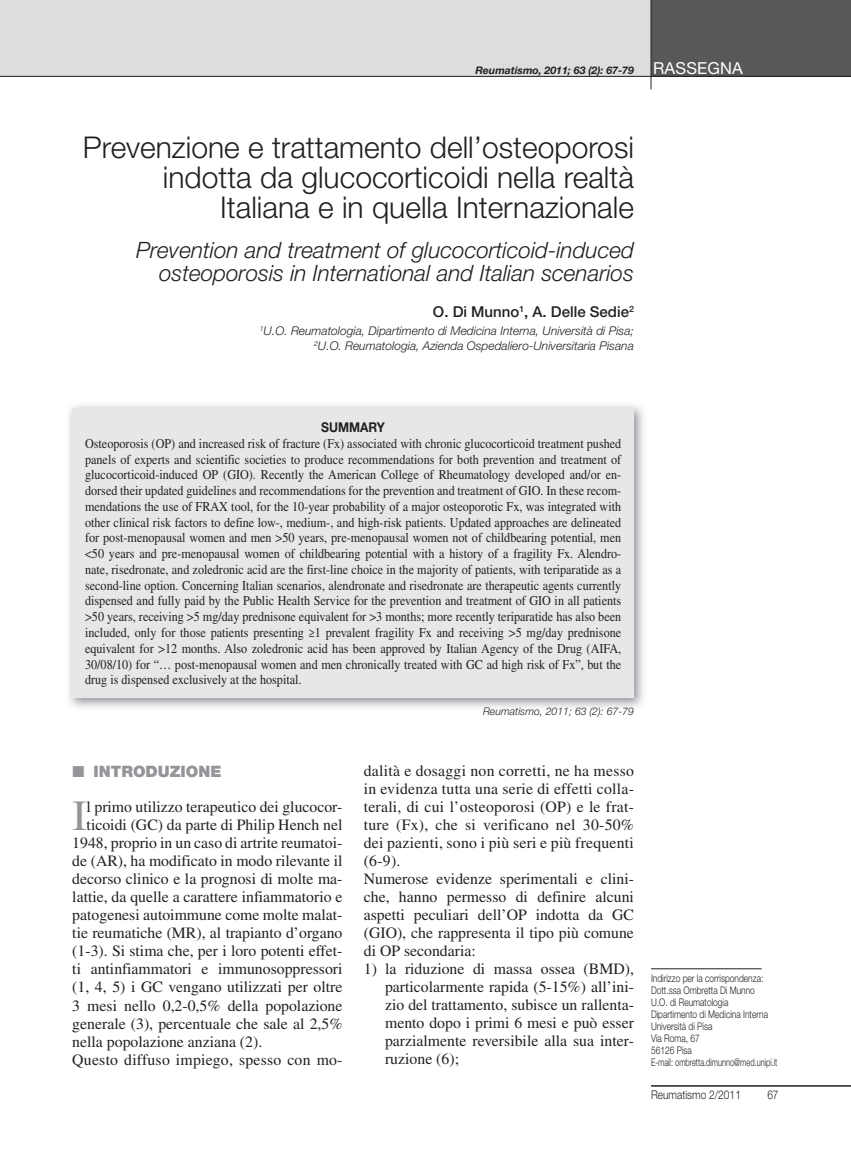
<style>
.page{position:relative;width:851px;height:1149px;background:#fff}
.page>*{position:absolute;margin:0;border:0;box-sizing:border-box;transform-origin:0 0}
.t1{font:42.9px "Times LT Std";color:#939598}
.t2{font:300 30px/30px "Helvetica Neue LT Std";color:#231f20;text-align:right}
.t3{font:italic 300 22.5px/22.5px "Helvetica Neue LT Std";color:#231f20;text-align:right}
.t4{font:15.75px/18px "Times LT Std";color:#231f20}
.t5{font:900 15.75px "Helvetica Neue LT Std";color:#939598}
.t6{font:500 15px "Helvetica Neue LT Std";color:#231f20}
.t7{font:13.5px/15.8px "Times LT Std";color:#231f20;text-align:justify;scale:.9 1}
.t8{font:700 13.5px "Helvetica Neue LT Std";color:#231f20;scale:.9 1}
.t9{font:italic 300 12px/15px "Helvetica Neue LT Std";color:#231f20;text-align:right}
.t10{font:300 12px "Helvetica Neue LT Std";color:#231f20;scale:.85 1}
.t11{font:300 10.5px/12px "Helvetica Neue LT Std";color:#231f20;scale:.8 1}
.t12{font:italic 700 10.5px "Helvetica Neue LT Std";color:#231f20}
.t13{font:italic 300 10.5px "Helvetica Neue LT Std";color:#231f20}
.s1{font-weight:400;font-style:normal;font-size:16.5px;color:#fff}
</style>
<div class="page">
<hr style="left:651px;top:1084px;width:199px;height:2px;background:#231f20">
<div style="left:0;top:0;width:850px;height:77px;background:#dcdddf"></div>
<div style="left:651px;top:0;width:199px;height:77px;background:#57585a"></div>
<hr style="left:0;top:76px;width:850px;height:1px;background:#231f20">
<hr style="left:650px;top:0;width:1px;height:89px;background:#231f20">
<img style="left:69px;top:405px;width:575px;height:303px">
<div style="left:72px;top:408px;width:562px;height:289px;background:#e6e7e9"></div>
<hr style="left:651px;top:968px;width:110px;height:1px;background:#231f20">
<p class="t12" style="left:475px;top:64px;width:269px">Reumatismo, 2011; 63 (2): 67-79 <span class="s1">RASSEGNA</span></p>
<h2 class="t2" style="left:83px;top:131px;width:552px">Prevenzione e trattamento dell’osteoporosi indotta da glucocorticoidi nella realtà<br>Italiana e in quella Internazionale</h2>
<h3 class="t3" style="left:136px;top:238px;width:499px">Prevention and treatment of glucocorticoid-induced osteoporosis in International and Italian scenarios</h3>
<p class="t6" style="left:433px;top:302px;width:202px">O. Di Munno<sup>1</sup>, A. Delle Sedie<sup>2</sup></p>
<p class="t9" style="left:260px;top:323px;width:375px"><sup>1</sup>U.O. Reumatologia, Dipartimento di Medicina Interna, Università di Pisa;<br><sup>2</sup>U.O. Reumatologia, Azienda Ospedaliero-Universitaria Pisana</p>
<p class="t8" style="left:321px;top:418px;width:72px">SUMMARY</p>
<p class="t7" style="left:85px;top:435px;width:597px">Osteoporosis (OP) and increased risk of fracture (Fx) associated with chronic glucocorticoid treatment pushed panels of experts and scientific societies to produce recommendations for both prevention and treatment of glucocorticoid-induced OP (GIO). Recently the American College of Rheumatology developed and/or en&shy;dorsed their updated guidelines and recommendations for the prevention and treatment of GIO. In these recom&shy;mendations the use of FRAX tool, for the 10-year probability of a major osteoporotic Fx, was integrated with other clinical risk factors to define low-, medium-, and high-risk patients. Updated approaches are delineated for post-menopausal women and men &gt;50 years, pre-menopausal women not of childbearing potential, men &lt;50 years and pre-menopausal women of childbearing potential with a history of a fragility Fx. Alendro&shy;nate, risedronate, and zoledronic acid are the first-line choice in the majority of patients, with teriparatide as a second-line option. Concerning Italian scenarios, alendronate and risedronate are therapeutic agents currently dispensed and fully paid by the Public Health Service for the prevention and treatment of GIO in all patients &gt;50 years, receiving &gt;5 mg/day prednisone equivalent for &gt;3 months; more recently teriparatide has also been included, only for those patients presenting ≥1 prevalent fragility Fx and receiving &gt;5 mg/day prednisone equivalent for &gt;12 months. Also zoledronic acid has been approved by Italian Agency of the Drug (AIFA, 30/08/10) for “… post-menopausal women and men chronically treated with GC ad high risk of Fx”, but the drug is dispensed exclusively at the hospital.</p>
<p class="t13" style="left:483px;top:705px;width:152px">Reumatismo, 2011; 63 (2): 67-79</p>
<p class="t5" style="left:72px;top:762px;width:151px">■ INTRODUzIONE</p>
<h1 class="t1" style="left:72px;top:791px;width:16px">I</h1>
<p class="t4" style="left:87px;top:797px;width:257px">l primo utilizzo terapeutico dei glucocor-</p>
<p class="t4" style="left:87px;top:815px;width:257px">ticoidi (GC) da parte di Philip Hench nel</p>
<p class="t4" style="left:72px;top:833px;width:271px">1948, proprio in un caso di artrite reumatoi-</p>
<p class="t4" style="left:72px;top:851px;width:271px">de (AR), ha modificato in modo rilevante il</p>
<p class="t4" style="left:72px;top:869px;width:272px">decorso clinico e la prognosi di molte ma-</p>
<p class="t4" style="left:72px;top:887px;width:271px">lattie, da quelle a carattere infiammatorio e</p>
<p class="t4" style="left:72px;top:905px;width:272px">patogenesi autoimmune come molte malat-</p>
<p class="t4" style="left:72px;top:923px;width:272px">tie reumatiche (MR), al trapianto d’organo</p>
<p class="t4" style="left:72px;top:941px;width:271px">(1-3). Si stima che, per i loro potenti effet-</p>
<p class="t4" style="left:72px;top:959px;width:272px">ti antinfiammatori e immunosoppressori</p>
<p class="t4" style="left:72px;top:977px;width:272px">(1, 4, 5) i GC vengano utilizzati per oltre</p>
<p class="t4" style="left:72px;top:995px;width:271px">3 mesi nello 0,2-0,5% della popolazione</p>
<p class="t4" style="left:72px;top:1013px;width:272px">generale (3), percentuale che sale al 2,5%</p>
<p class="t4" style="left:72px;top:1031px;width:191px">nella popolazione anziana (2).</p>
<p class="t4" style="left:72px;top:1049px;width:272px">Questo diffuso impiego, spesso con mo-</p>
<p class="t4" style="left:364px;top:761px;width:272px">dalità e dosaggi non corretti, ne ha messo in evidenza tutta una serie di effetti colla&shy;terali, di cui l’osteoporosi (OP) e le frat&shy;ture (Fx), che si verificano nel 30-50% dei pazienti, sono i più seri e più frequenti (6-9).<br>Numerose evidenze sperimentali e clini&shy;che, hanno permesso di definire alcuni aspetti peculiari dell’OP indotta da GC (GIO), che rappresenta il tipo più comune di OP secondaria:</p>
<p class="t4" style="left:385px;top:959px;width:250px;text-align:justify;text-indent:-21px">1) la riduzione di massa ossea (BMD), particolarmente rapida (5-15%) all’ini&shy;zio del trattamento, subisce un rallenta&shy;mento dopo i primi 6 mesi e può esser parzialmente reversibile alla sua inter&shy;ruzione (6);</p>
<p class="t11" style="left:651px;top:971px;width:159px">Indirizzo per la corrispondenza:<br>Dott.ssa Ombretta Di Munno<br>U.O. di Reumatologia<br>Dipartimento di Medicina Interna<br>Università di Pisa<br>Via Roma, 67<br>56126 Pisa<br>E-mail: ombretta.dimunno@med.unipi.it</p>
<p class="t10" style="left:651px;top:1086px;width:107px">Reumatismo 2/2011</p>
<p class="t10" style="left:767px;top:1086px;width:14px">67</p>
</div>
